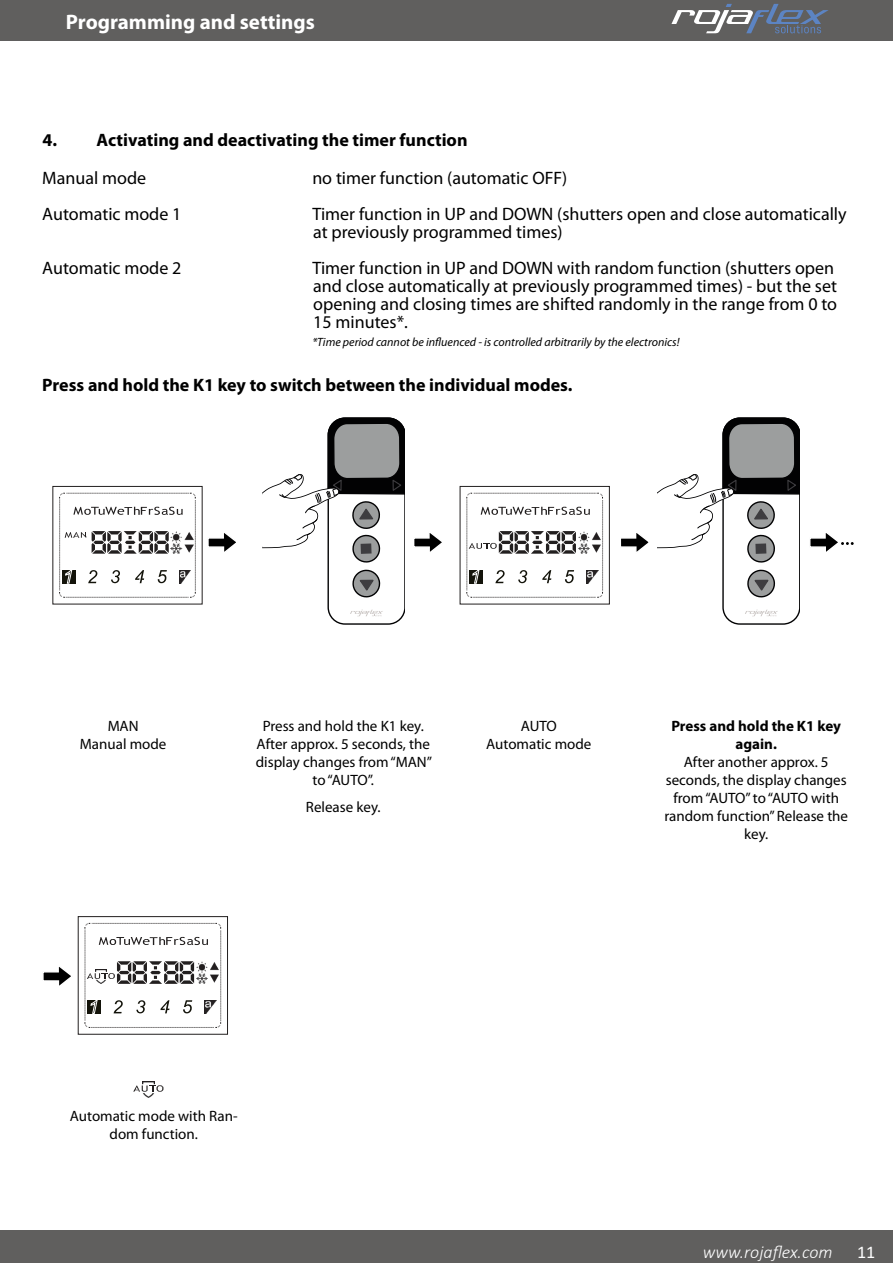
<style>
.page{position:relative;width:893px;height:1263px;background:#fff}
.page>*{position:absolute;margin:0;border:0;box-sizing:border-box;transform-origin:0 0}
.t1{font:700 21px "Myriad Pro";color:#fff}
.t2{font:18px/18px "Myriad Pro";color:#000}
.t3{font:700 18px "Myriad Pro";color:#000}
.t4{font:italic 300 18px "Calibri";color:#fff}
.t5{font:18px "Calibri";color:#fff}
.t6{font:15px/18px "Myriad Pro";color:#000;text-align:center}
.t7{font:700 15px/18px "Myriad Pro";color:#000;text-align:center}
.t8{font:italic 12px "Myriad Pro";color:#000}
</style>
<div class="page">
<div style="left:78px;top:916px;width:150px;height:119px;border:1px solid #221f1f"></div>
<svg style="left:85px;top:923px;width:136px;height:105px"></svg>
<img style="left:142px;top:1082px;width:13px;height:15px">
<svg style="left:133px;top:1085px;width:30px;height:7px"></svg>
<svg style="left:208px;top:533px;width:28px;height:19px"></svg>
<svg style="left:414px;top:533px;width:28px;height:19px"></svg>
<svg style="left:621px;top:533px;width:28px;height:19px"></svg>
<svg style="left:59px;top:493px;width:137px;height:105px"></svg>
<svg style="left:352px;top:569px;width:28px;height:29px"></svg>
<svg style="left:350px;top:610px;width:33px;height:6px"></svg>
<svg style="left:262px;top:417px;width:143px;height:146px"></svg>
<div style="left:460px;top:486px;width:150px;height:118px;border:1px solid #221f1f"></div>
<svg style="left:467px;top:493px;width:136px;height:105px"></svg>
<svg style="left:810px;top:533px;width:44px;height:19px"></svg>
<svg style="left:747px;top:569px;width:28px;height:29px"></svg>
<svg style="left:745px;top:610px;width:33px;height:6px"></svg>
<svg style="left:657px;top:417px;width:143px;height:146px"></svg>
<svg style="left:43px;top:967px;width:28px;height:19px"></svg>
<div style="left:0;top:0;width:893px;height:41px;background:#605f5e"></div>
<div style="left:0;top:1230px;width:893px;height:33px;background:#605f5e"></div>
<svg style="left:671px;top:4px;width:158px;height:29px"></svg>
<p class="t1" style="left:66px;top:10px;width:250px">Programming and settings</p>
<p class="t3" style="left:43px;top:130px;width:426px">4. Activating and deactivating the timer function</p>
<p class="t2" style="left:42px;top:169px;width:105px">Manual mode</p>
<p class="t2" style="left:312px;top:169px;width:257px">no timer function (automatic OFF)</p>
<p class="t2" style="left:42px;top:205px;width:141px">Automatic mode 1</p>
<p class="t2" style="left:312px;top:205px;width:536px">Timer function in UP and DOWN (shutters open and close automatically at previously programmed times)</p>
<p class="t2" style="left:42px;top:259px;width:141px">Automatic mode 2</p>
<p class="t2" style="left:312px;top:259px;width:526px">Timer function in UP and DOWN with random function (shutters open and close automatically at previously programmed times) - but the set opening and closing times are shifted randomly in the range from 0 to 15 minutes*.</p>
<p class="t8" style="left:312px;top:336px;width:369px">*Time period cannot be influenced - is controlled arbitrarily by the electronics!</p>
<p class="t3" style="left:42px;top:375px;width:532px">Press and hold the K1 key to switch between the individual modes.</p>
<p class="t6" style="left:80px;top:717px;width:88px">MAN<br>Manual mode</p>
<p class="t6" style="left:486px;top:717px;width:107px">AUTO<br>Automatic mode</p>
<p class="t7" style="left:671px;top:717px;width:171px">Press and hold the K1 key again.</p>
<p class="t6" style="left:664px;top:753px;width:185px">After another approx. 5 seconds, the display changes from “AUTO” to “AUTO with random function” Release the key.</p>
<p class="t6" style="left:256px;top:717px;width:178px">Press and hold the K1 key.<br>After approx. 5 seconds, the display changes from “MAN” to “AUTO”.</p>
<p class="t6" style="left:306px;top:798px;width:76px">Release key.</p>
<p class="t6" style="left:70px;top:1107px;width:169px">Automatic mode with Ran&shy;dom function.</p>
<p class="t4" style="left:703px;top:1241px;width:131px">www.rojaflex.com</p>
<p class="t5" style="left:857px;top:1239px;width:20px">11</p>
</div>
